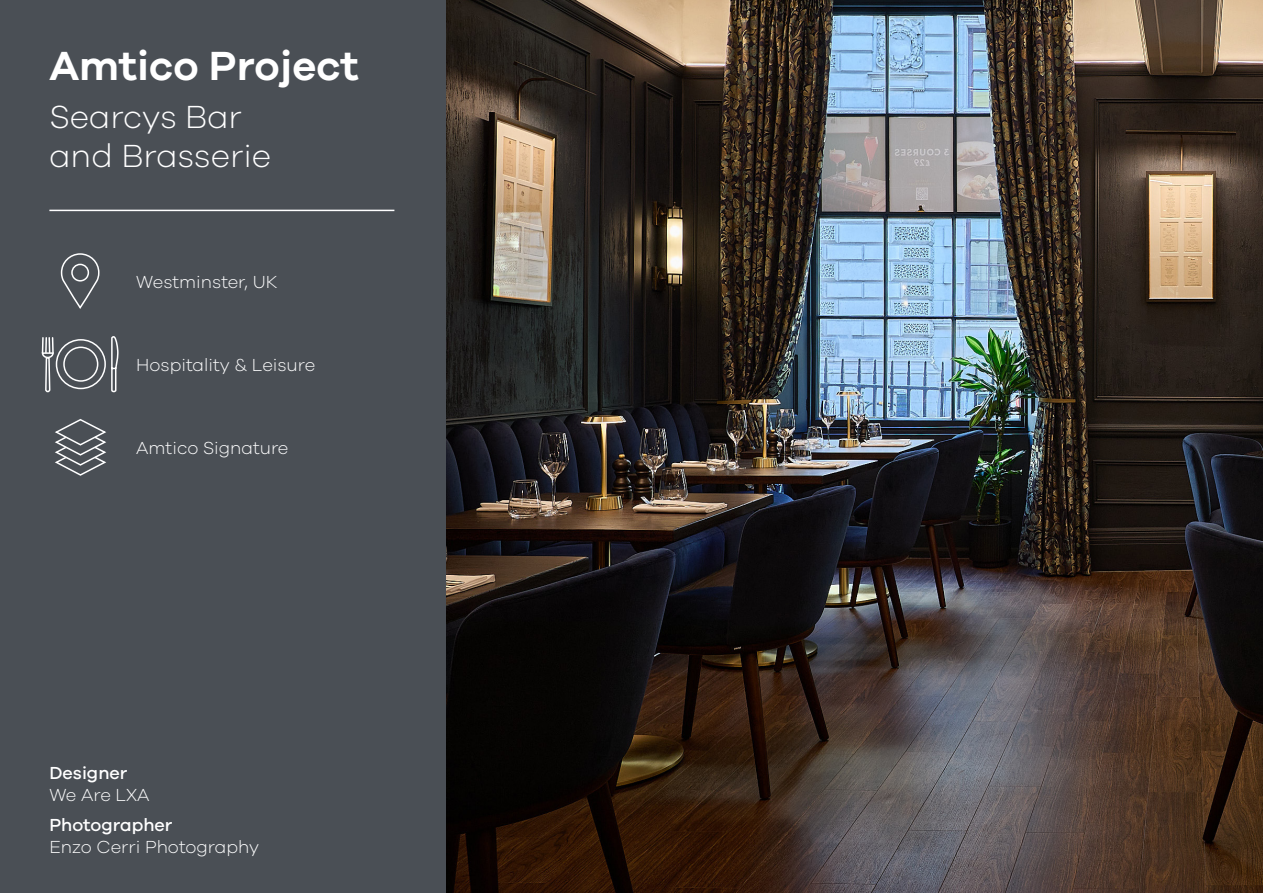
<style>
.page{position:relative;width:1263px;height:893px;background:#fff}
.page>*{position:absolute;margin:0;border:0;box-sizing:border-box;transform-origin:0 0}
.t1{font:600 42px "Galano Grotesque";color:#fff}
.t2{font:300 33px/39.6px "Galano Grotesque";color:#fff}
.t3{font:300 18px "Galano Grotesque";color:#fff}
.t4{font:500 18px "Galano Grotesque";color:#fff}
</style>
<div class="page">
<div style="left:0;top:0;width:446px;height:893px;background:#4a4f55"></div>
<svg style="left:60px;top:253px;width:40px;height:56px"></svg>
<hr style="left:49px;top:210px;width:345px;height:1px;background:#fff">
<svg style="left:55px;top:419px;width:51px;height:57px"></svg>
<img style="left:446px;top:0;width:817px;height:893px">
<svg style="left:41px;top:336px;width:78px;height:57px"></svg>
<p class="t1" style="left:49px;top:40px;width:311px">Amtico Project</p>
<p class="t2" style="left:49px;top:96px;width:223px">Searcys Bar and Brasserie</p>
<p class="t3" style="left:136px;top:271px;width:143px">Westminster, UK</p>
<p class="t3" style="left:136px;top:354px;width:181px">Hospitality &amp; Leisure</p>
<p class="t3" style="left:136px;top:437px;width:154px">Amtico Signature</p>
<p class="t4" style="left:49px;top:762px;width:80px">Designer</p>
<p class="t3" style="left:49px;top:784px;width:102px">We Are LXA</p>
<p class="t4" style="left:49px;top:814px;width:125px">Photographer</p>
<p class="t3" style="left:49px;top:836px;width:211px">Enzo Cerri Photography</p>
</div>
